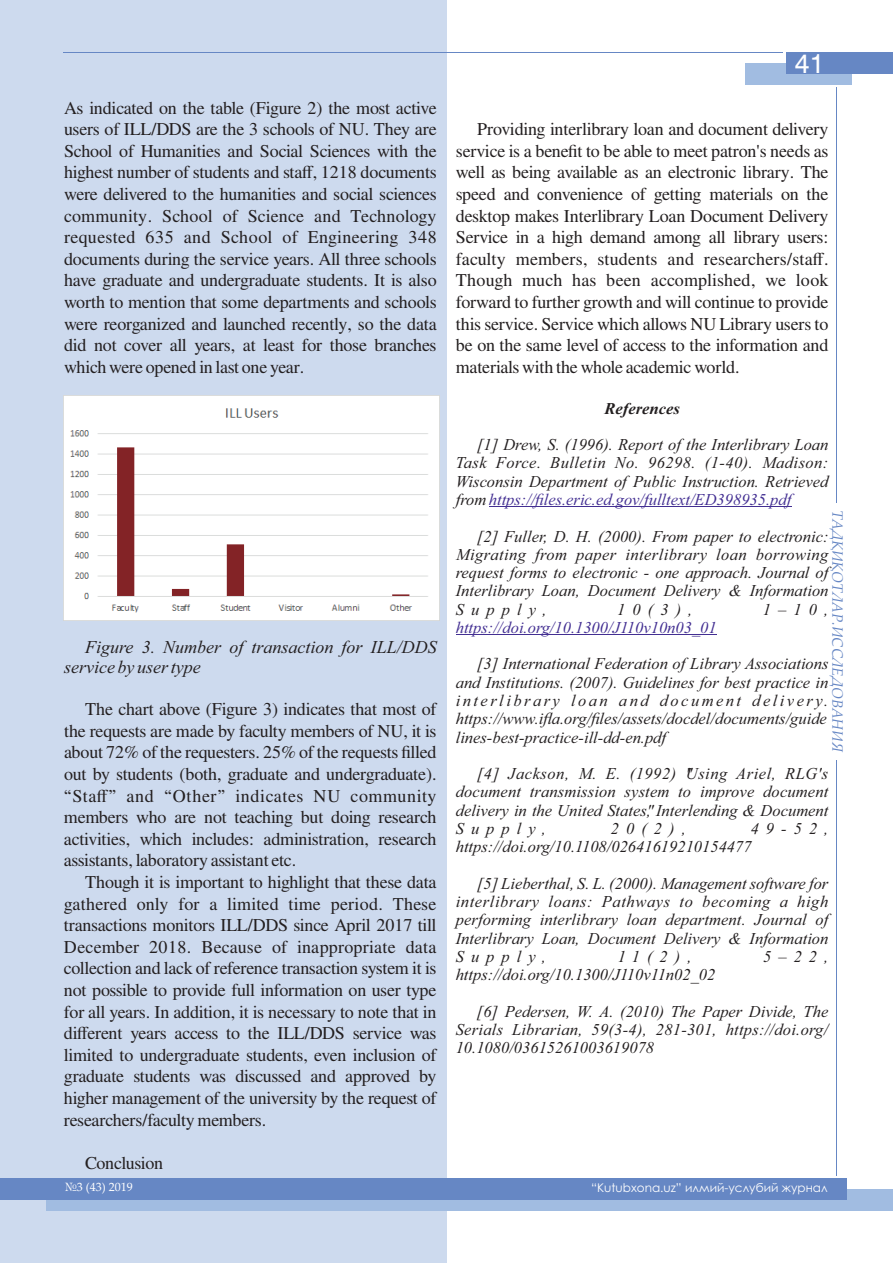
<style>
.page{position:relative;width:893px;height:1263px;background:#fff}
.page>*{position:absolute;margin:0;border:0;box-sizing:border-box;transform-origin:0 0}
.t1{font:27px "Swiss 721 BT";color:#fff}
.t2{font:18px/21.6px "Free Serif";letter-spacing:-.015em;color:#231f20;text-align:justify}
.t3{font:italic 18px/20px "Times New Roman";color:#231f20}
.t4{font:italic 16.5px/18.3px "Times New Roman";color:#231f20;text-align:justify}
.t5{font:italic 16.5px "Times New Roman";color:#432f92}
.t6{font:italic 700 16.5px "Times New Roman";color:#231f20}
.t7{font:italic 15px "Palatino Linotype";color:#6687c4}
.t8{font:12px "Century Gothic";color:#fff}
.t9{font:12px "Palatino Linotype";color:#fff}
.s1{color:#432f92}
</style>
<div class="page">
<div style="left:0;top:0;width:446px;height:1263px;background:#cddaee"></div>
<div style="left:46px;top:1189px;width:847px;height:21px;background:#a1bce1"></div>
<div style="left:745px;top:64px;width:106px;height:21px;background:#a1bce1"></div>
<div style="left:787px;top:53px;width:106px;height:21px;background:#6687c4"></div>
<div style="left:0;top:1178px;width:846px;height:21px;background:#6687c4"></div>
<hr style="left:64px;top:53px;width:719px;height:1px;background:#6687c4">
<hr style="left:836px;top:88px;width:1px;height:415px;background:#6687c4">
<hr style="left:836px;top:760px;width:1px;height:415px;background:#6687c4">
<hr style="left:489px;top:506px;width:302px;height:1px;background:#432f92">
<hr style="left:456px;top:634px;width:261px;height:1px;background:#432f92">
<img style="left:64px;top:396px;width:375px;height:225px">
<p class="t2" style="left:64px;top:97px;width:374px">As indicated on the table (Figure 2) the most active users of ILL/DDS are the 3 schools of NU. They are School of Humanities and Social Sciences with the highest number of students and staff, 1218 documents were delivered to the humanities and social sciences community. School of Science and Technology requested 635 and School of Engineering 348 documents during the service years. All three schools have graduate and undergraduate students. It is also worth to mention that some departments and schools were reorganized and launched recently, so the data did not cover all years, at least for those branches which were opened in last one year.</p>
<p class="t3" style="left:64px;top:639px;width:374px;text-indent:21px">Figure 3. Number of transaction for ILL/DDS service by user type</p>
<p class="t2" style="left:64px;top:699px;width:374px;text-indent:21px">The chart above (Figure 3) indicates that most of the requests are made by faculty members of NU, it is about 72% of the requesters. 25% of the requests filled out by students (both, graduate and undergraduate). “Staff” and “Other” indicates NU community members who are not teaching but doing research activities, which includes: administration, research assistants, laboratory assistant etc.</p>
<p class="t2" style="left:64px;top:872px;width:374px;text-indent:21px">Though it is important to highlight that these data gathered only for a limited time period. These transactions monitors ILL/DDS since April 2017 till December 2018. Because of inappropriate data collection and lack of reference transaction system it is not possible to provide full information on user type for all years. In addition, it is necessary to note that in different years access to the ILL/DDS service was limited to undergraduate students, even inclusion of graduate students was discussed and approved by higher management of the university by the request of researchers/faculty members.</p>
<p class="t2" style="left:85px;top:1152px;width:80px">Conclusion</p>
<p class="t9" style="left:64px;top:1182px;width:71px">№3 (43) 2019</p>
<h1 class="t1" style="left:795px;top:53px;width:31px">41</h1>
<p class="t2" style="left:456px;top:119px;width:374px;text-indent:21px">Providing interlibrary loan and document delivery service is a benefit to be able to meet patron's needs as well as being available as an electronic library. The speed and convenience of getting materials on the desktop makes Interlibrary Loan Document Delivery Service in a high demand among all library users: faculty members, students and researchers/staff.<br>Though much has been accomplished, we look forward to further growth and will continue to provide this service. Service which allows NU Library users to be on the same level of access to the information and materials with the whole academic world.</p>
<p class="t6" style="left:605px;top:402px;width:77px">References</p>
<p class="t4" style="left:456px;top:437px;width:374px;text-indent:21px">[1] Drew, S. (1996). Report of the Interlibrary Loan Task Force. Bulletin No. 96298. (1-40). Madison:<br>Wisconsin Department of Public Instruction. Retrieved from <span class="s1">https://files.eric.ed.gov/fulltext/ED398935.pdf</span></p>
<p class="t4" style="left:456px;top:528px;width:374px;text-indent:21px">[2] Fuller, D. H. (2000). From paper to electronic:<br>Migrating from paper interlibrary loan borrowing request forms to electronic - one approach. Journal of Interlibrary Loan, Document Delivery &amp; Information Supply,</p>
<p class="t7" style="left:844px;top:510px;width:244px;rotate:90deg">ТАДҚИҚОТЛАР.ИССЛЕДОВАНИЯ</p>
<p class="t4" style="left:617px;top:601px;width:77px">10(3),</p>
<p class="t4" style="left:763px;top:601px;width:67px">1–10,</p>
<p class="t5" style="left:456px;top:621px;width:262px">https://doi.org/10.1300/J110v10n03_01</p>
<p class="t4" style="left:456px;top:656px;width:374px;text-indent:21px">[3] International Federation of Library Associations and Institutions. (2007). Guidelines for best practice in interlibrary loan and document delivery. https://www.ifla.org/files/assets/docdel/documents/guide lines-best-practice-ill-dd-en.pdf</p>
<p class="t4" style="left:456px;top:766px;width:374px;text-indent:21px">[4] Jackson, M. E. (1992) "Using Ariel, RLG′s document transmission system to improve document delivery in the United States," Interlending &amp; Document Supply,</p>
<p class="t4" style="left:611px;top:821px;width:76px">20(2),</p>
<p class="t4" style="left:456px;top:821px;width:374px;text-indent:295px">49-52, https://doi.org/10.1108/02641619210154477</p>
<p class="t4" style="left:456px;top:876px;width:374px;text-indent:21px">[5] Lieberthal, S. L. (2000). Management software for interlibrary loans: Pathways to becoming a high performing interlibrary loan department. Journal of Interlibrary Loan, Document Delivery &amp; Information Supply,</p>
<p class="t4" style="left:618px;top:949px;width:75px">11(2),</p>
<p class="t4" style="left:763px;top:949px;width:67px">5–22,</p>
<p class="t4" style="left:456px;top:967px;width:261px">https://doi.org/10.1300/J110v11n02_02</p>
<p class="t4" style="left:456px;top:1003px;width:374px;text-indent:21px">[6] Pedersen, W. A. (2010) The Paper Divide, The Serials Librarian, 59(3-4), 281-301, https://doi.org/ 10.1080/03615261003619078</p>
<p class="t8" style="left:591px;top:1183px;width:238px">“Kutubxona.uz” илмий-услубий журнал</p>
</div>
